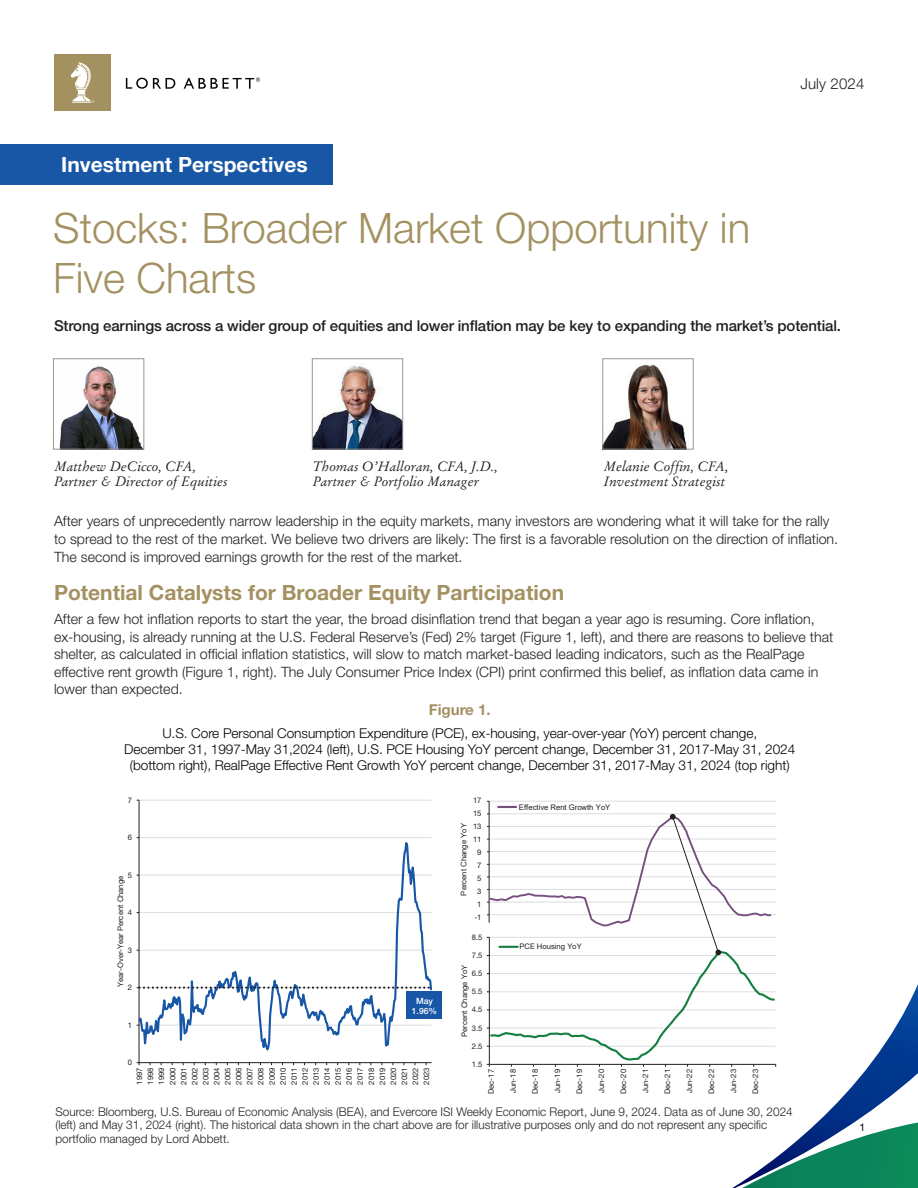
<style>
.page{position:relative;width:918px;height:1188px;background:#fff}
.page>*{position:absolute;margin:0;border:0;box-sizing:border-box;transform-origin:0 0}
.MV_TITLE{font:300 42px/49.5px "Helvetica Neue LT Pro";color:#a39161}
.WHITEPAPER_SUBHEAD_GOLD{font:700 21px "Helvetica Neue LT Pro";color:#a39161}
.MV_BODY_SUBHEAD{font:700 21px "Helvetica Neue LT Pro";color:#fff}
.MV_BODY_SUBHEAD-2{font:500 15px "Helvetica Neue LT Pro";letter-spacing:-.01em;color:#231f20}
.MV_BODY_SUBHEAD-3{font:300 15px "Helvetica Neue LT Pro";letter-spacing:.01em;color:#231f20}
.GRAPHIC_HEADER{font:700 15px "Helvetica Neue LT Pro";letter-spacing:-.005em;color:#a39161}
.MV_BODY{font:300 14.25px/17.7px "Helvetica Neue LT Pro";color:#231f20}
.GRAPHIC_HEADER-2{font:300 13.5px/16.2px "Helvetica Neue LT Pro";letter-spacing:-.005em;color:#000;text-align:center}
.MV_SUBTITLE{font:italic 13.5px "Stempel Garamond LT Std";color:#231f20}
.MV_BODY_SUBHEAD-4{font:300 12px/13.5px "Helvetica Neue LT Pro";color:#231f20}
.t1{font:10.5px "Helvetica Neue LT Pro";color:#000}
.t2{font:500 8.55px/10.4px "Helvetica Neue LT Pro";color:#fff;text-align:center}
.t3{font:7.65px/11.1px "Helvetica Neue LT Pro";letter-spacing:-.005em;color:#231f20;text-align:justify}
.t4{font:7.65px "Arial";letter-spacing:-.005em;color:#231f20}
</style>
<div class="page">
<div style="left:54px;top:54px;width:57px;height:57px;background:#a39160"></div>
<svg style="left:71px;top:62px;width:23px;height:41px"></svg>
<svg style="left:126px;top:78px;width:49px;height:11px"></svg>
<svg style="left:184px;top:78px;width:76px;height:11px"></svg>
<div style="left:0;top:145px;width:333px;height:40px;background:#1857a5"></div>
<img style="left:59px;top:366px;width:83px;height:81px">
<div style="left:53px;top:359px;width:91px;height:90px;border:1px solid #969696"></div>
<hr style="left:139px;top:800px;width:293px;height:1px;background:#dcdddf">
<hr style="left:139px;top:800px;width:1px;height:263px;background:#231f20">
<svg style="left:139px;top:833px;width:293px;height:230px"></svg>
<svg style="left:137px;top:987px;width:294px;height:2px"></svg>
<div style="left:407px;top:991px;width:35px;height:28px;background:#1857a5"></div>
<hr style="left:490px;top:801px;width:287px;height:1px;background:#dcdddf">
<hr style="left:489px;top:801px;width:1px;height:122px;background:#231f20">
<hr style="left:497px;top:806px;width:20px;height:2px;background:#764f7e">
<svg style="left:487px;top:814px;width:431px;height:374px"></svg>
<img style="left:314px;top:365px;width:87px;height:82px">
<div style="left:312px;top:359px;width:91px;height:90px;border:1px solid #969696"></div>
<img style="left:605px;top:364px;width:82px;height:83px">
<p class="MV_BODY_SUBHEAD" style="left:61px;top:152px;width:248px">Investment Perspectives</p>
<p class="MV_BODY_SUBHEAD-3" style="left:800px;top:75px;width:66px">July 2024</p>
<p class="MV_TITLE" style="left:53px;top:203px;width:699px">Stocks: Broader Market Opportunity in<br>Five Charts</p>
<p class="MV_BODY_SUBHEAD-2" style="left:54px;top:317px;width:788px">Strong earnings across a wider group of equities and lower inflation may be key to expanding the market’s potential.</p>
<p class="MV_SUBTITLE" style="left:54px;top:458px;width:144px">Matthew DeCicco, CFA,</p>
<p class="MV_SUBTITLE" style="left:54px;top:473px;width:175px">Partner &amp; Director of Equities</p>
<p class="MV_SUBTITLE" style="left:313px;top:458px;width:187px">Thomas O’Halloran, CFA, J.D.,</p>
<p class="MV_SUBTITLE" style="left:313px;top:473px;width:168px">Partner &amp; Portfolio Manager</p>
<p class="MV_SUBTITLE" style="left:603px;top:458px;width:127px">Melanie Coffin, CFA,</p>
<p class="MV_SUBTITLE" style="left:603px;top:473px;width:123px">Investment Strategist</p>
<p class="MV_BODY" style="left:54px;top:512px;width:786px">After years of unprecedently narrow leadership in the equity markets, many investors are wondering what it will take for the rally to spread to the rest of the market. We believe two drivers are likely: The first is a favorable resolution on the direction of inflation.<br>The second is improved earnings growth for the rest of the market.</p>
<p class="WHITEPAPER_SUBHEAD_GOLD" style="left:54px;top:579px;width:512px">Potential Catalysts for Broader Equity Participation</p>
<p class="MV_BODY" style="left:54px;top:610px;width:781px">After a few hot inflation reports to start the year, the broad disinflation trend that began a year ago is resuming. Core inflation, ex-housing, is already running at the U.S. Federal Reserve’s (Fed) 2% target (Figure 1, left), and there are reasons to believe that shelter, as calculated in official inflation statistics, will slow to match market-based leading indicators, such as the RealPage effective rent growth (Figure 1, right). The July Consumer Price Index (CPI) print confirmed this belief, as inflation data came in lower than expected.</p>
<p class="GRAPHIC_HEADER" style="left:429px;top:700px;width:63px">Figure 1.</p>
<p class="GRAPHIC_HEADER-2" style="left:124px;top:725px;width:673px">U.S. Core Personal Consumption Expenditure (PCE), ex-housing, year-over-year (YoY) percent change,<br>December 31, 1997-May 31,2024 (left), U.S. PCE Housing YoY percent change, December 31, 2017-May 31, 2024 (bottom right), RealPage Effective Rent Growth YoY percent change, December 31, 2017-May 31, 2024 (top right)</p>
<p class="t3" style="left:128px;top:794px;width:6px">7</p>
<p class="t3" style="left:128px;top:832px;width:6px">6</p>
<p class="t3" style="left:128px;top:869px;width:6px">5</p>
<p class="t3" style="left:115px;top:987px;width:112px;rotate:-90deg">Year-Over-Year Percent Change</p>
<p class="t3" style="left:128px;top:907px;width:6px">4</p>
<p class="t3" style="left:128px;top:944px;width:6px">3</p>
<p class="t3" style="left:128px;top:982px;width:6px">2</p>
<p class="t3" style="left:128px;top:1019px;width:6px">1</p>
<p class="t3" style="left:128px;top:1057px;width:6px">0</p>
<p class="t2" style="left:412px;top:995px;width:27px">May<br>1.96%</p>
<p class="t3" style="left:134px;top:1085px;width:19px;rotate:-90deg">1997<br>1998<br>1999<br>2000<br>2001<br>2002<br>2003<br>2004<br>2005<br>2006<br>2007<br>2008<br>2009<br>2010<br>2011<br>2012<br>2013<br>2014<br>2015<br>2016<br>2017<br>2018<br>2019<br>2020<br>2021<br>2022<br>2023</p>
<p class="t3" style="left:473px;top:794px;width:10px;line-height:13px;text-align:center">17<br>15<br>13<br>11<br>9<br>7<br>5<br>3<br>1 -1</p>
<p class="t4" style="left:519px;top:802px;width:93px">Effective Rent Growth YoY</p>
<p class="t4" style="left:458px;top:896px;width:74px;rotate:-90deg">Percent Change YoY</p>
<p class="t3" style="left:472px;top:931px;width:12px">8.5</p>
<p class="t3" style="left:472px;top:950px;width:12px">7.5</p>
<p class="t3" style="left:459px;top:1037px;width:73px;rotate:-90deg">Percent Change YoY</p>
<p class="t3" style="left:472px;top:968px;width:12px">6.5</p>
<p class="t3" style="left:472px;top:986px;width:12px">5.5</p>
<p class="t3" style="left:472px;top:1004px;width:12px">4.5</p>
<p class="t3" style="left:472px;top:1022px;width:12px">3.5</p>
<p class="t3" style="left:472px;top:1040px;width:12px">2.5</p>
<p class="t3" style="left:472px;top:1058px;width:12px">1.5</p>
<p class="t3" style="left:520px;top:941px;width:64px">PCE Housing YoY</p>
<p class="t3" style="left:485px;top:1094px;width:27px;rotate:-90deg">Dec-17</p>
<p class="t3" style="left:507px;top:1093px;width:26px;rotate:-90deg">Jun-18</p>
<p class="t3" style="left:530px;top:1094px;width:27px;rotate:-90deg">Dec-18</p>
<p class="t3" style="left:552px;top:1093px;width:26px;rotate:-90deg">Jun-19</p>
<p class="t3" style="left:574px;top:1094px;width:27px;rotate:-90deg">Dec-19</p>
<p class="t3" style="left:596px;top:1093px;width:26px;rotate:-90deg">Jun-20</p>
<p class="t3" style="left:618px;top:1094px;width:27px;rotate:-90deg">Dec-20</p>
<p class="t3" style="left:640px;top:1093px;width:26px;rotate:-90deg">Jun-21</p>
<p class="t3" style="left:662px;top:1094px;width:27px;rotate:-90deg">Dec-21</p>
<p class="t3" style="left:684px;top:1093px;width:26px;rotate:-90deg">Jun-22</p>
<p class="t3" style="left:706px;top:1094px;width:27px;rotate:-90deg">Dec-22</p>
<p class="t3" style="left:728px;top:1093px;width:26px;rotate:-90deg">Jun-23</p>
<p class="t3" style="left:750px;top:1094px;width:27px;rotate:-90deg">Dec-23</p>
<p class="MV_BODY_SUBHEAD-4" style="left:56px;top:1104px;width:739px">Source: Bloomberg, U.S. Bureau of Economic Analysis (BEA), and Evercore ISI Weekly Economic Report, June 9, 2024. Data as of June 30, 2024 (left) and May 31, 2024 (right). The historical data shown in the chart above are for illustrative purposes only and do not represent any specific portfolio managed by Lord Abbett.</p>
<p class="t1" style="left:860px;top:1120px;width:7px">1</p>
</div>
